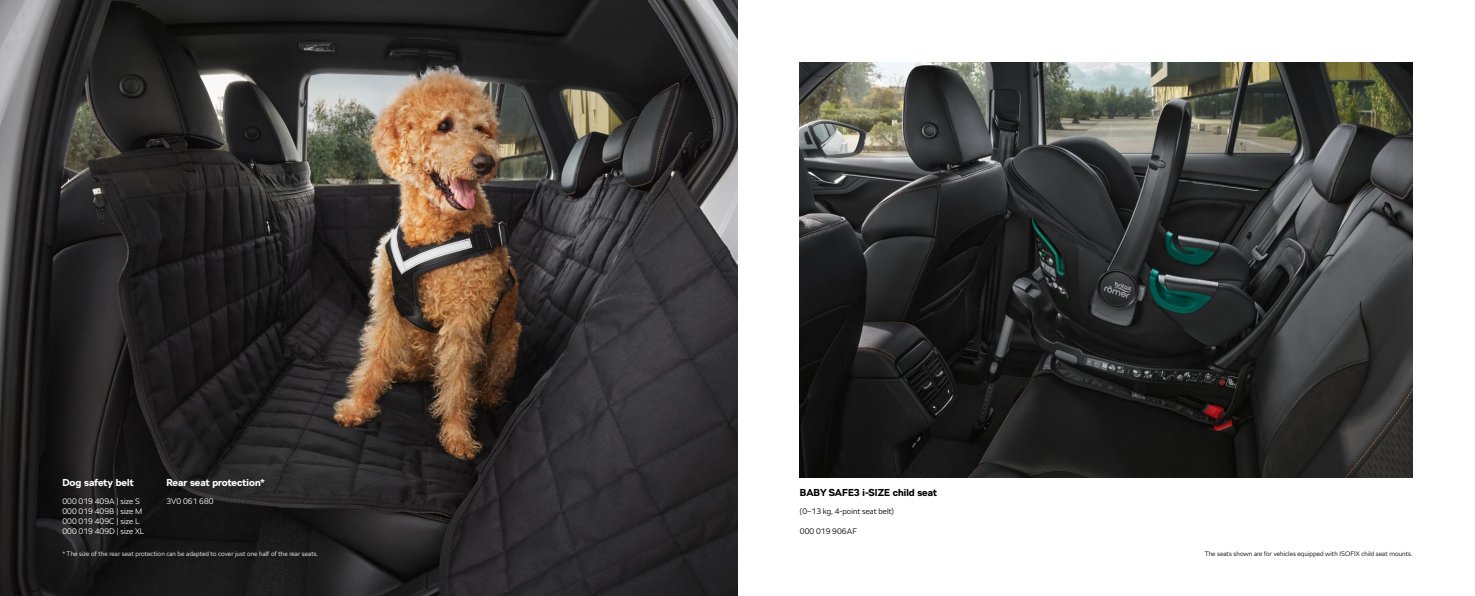
<style>
.page{position:relative;width:1475px;height:596px;background:#fff}
.page>*{position:absolute;margin:0;border:0;box-sizing:border-box;transform-origin:0 0}
.t1{font:700 10px "SKODA Next";letter-spacing:.005em;color:#fff}
.t2{font:700 10px "SKODA Next";letter-spacing:.005em;color:#000}
.t3{font:300 8px/10px "SKODA Next";letter-spacing:.005em;color:#fff}
.t4{font:300 8px "SKODA Next";letter-spacing:.005em;color:#000}
.t5{font:300 6.5px "SKODA Next";letter-spacing:.01em;color:#fff}
.t6{font:300 6.5px "SKODA Next";letter-spacing:.01em;color:#000}
</style>
<div class="page">
<img style="left:0;top:0;width:737px;height:595px">
<img style="left:799px;top:62px;width:613px;height:415px">
<h1 class="t1" style="left:62px;top:475px;width:73px">Dog safety belt</h1>
<p class="t3" style="left:62px;top:495px;width:83px">000 019 409A | size S<br>000 019 409B | size M<br>000 019 409C | size L<br>000 019 409D | size XL</p>
<p class="t5" style="left:62px;top:548px;width:257px">* The size of the rear seat protection can be adapted to cover just one half of the rear seats.</p>
<h1 class="t1" style="left:166px;top:475px;width:100px">Rear seat protection*</h1>
<p class="t3" style="left:166px;top:495px;width:49px">3V0 061 680</p>
<h1 class="t2" style="left:799px;top:485px;width:139px">BABY SAFE3 i-SIZE child seat</h1>
<p class="t4" style="left:799px;top:505px;width:95px">(0–13 kg, 4-point seat belt)</p>
<p class="t4" style="left:799px;top:525px;width:58px">000 019 906AF</p>
<p class="t6" style="left:1204px;top:548px;width:209px">The seats shown are for vehicles equipped with ISOFIX child seat mounts.</p>
</div>
